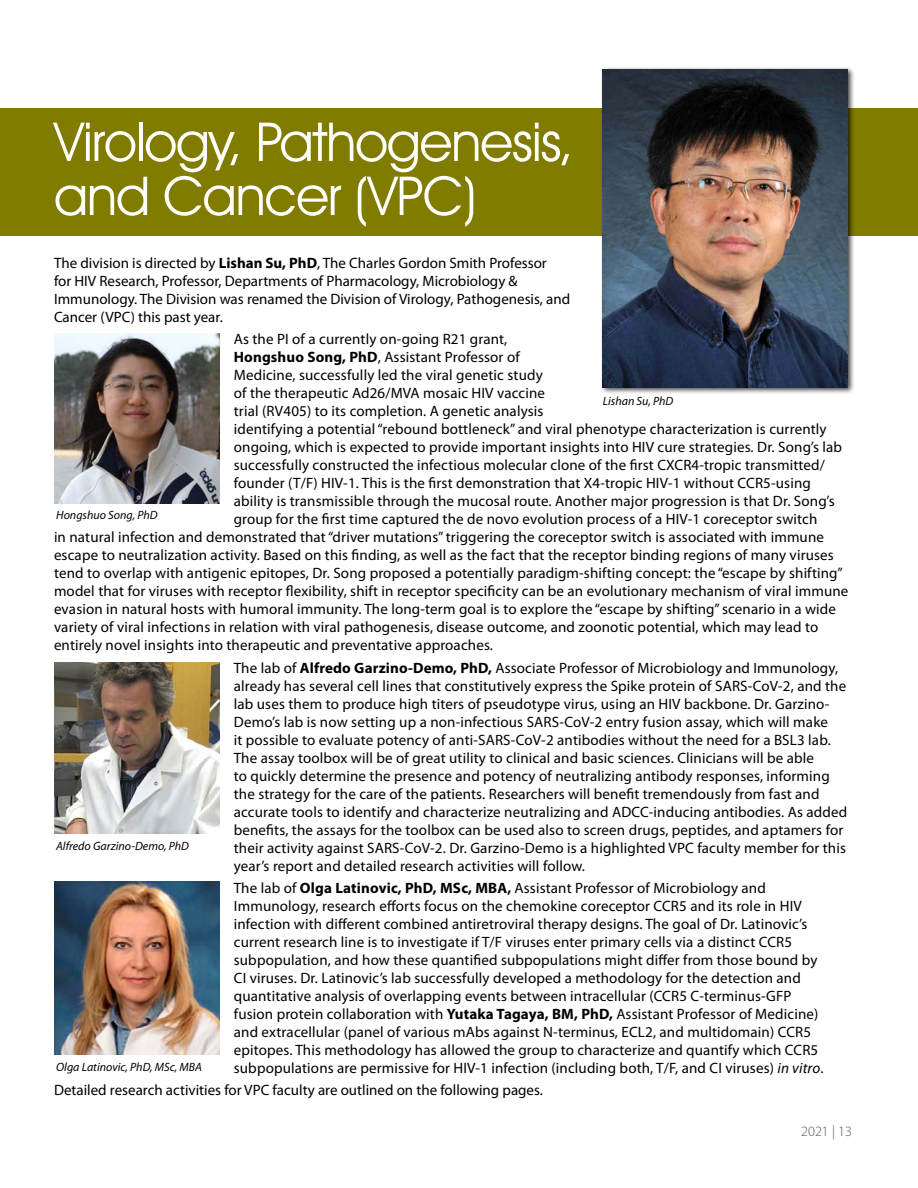
<style>
.page{position:relative;width:918px;height:1188px;background:#fff}
.page>*{position:absolute;margin:0;border:0;box-sizing:border-box;transform-origin:0 0}
.t1{font:54px/54px "Avant Garde IT Cby BT";letter-spacing:-.02em;color:#fff}
.t2{font:15px/18px "Myriad Pro";letter-spacing:.01em;color:#000}
.t3{font:300 14.25px "Myriad Pro";color:#58595b}
.t4{font:italic 12px "Myriad Pro";color:#000}
.s1{font-weight:700}
.s2{font-style:italic}
</style>
<div class="page">
<div style="left:0;top:108px;width:918px;height:128px;background:#817c00"></div>
<hr style="left:0;top:616px;width:1px;height:421px;background:#000">
<div style="left:600px;top:66px;width:255px;height:329px;background:#000;opacity:.75"></div>
<img style="left:603px;top:69px;width:245px;height:318px">
<img style="left:54px;top:333px;width:165px;height:171px">
<img style="left:54px;top:663px;width:165px;height:171px">
<img style="left:54px;top:881px;width:165px;height:173px">
<h1 class="t1" style="left:54px;top:114px;width:521px">Virology, Pathogenesis, and Cancer (VPC)</h1>
<p class="t2" style="left:54px;top:254px;width:518px">The division is directed by <span class="s1">Lishan Su, PhD</span>, The Charles Gordon Smith Professor<br>for HIV Research, Professor, Departments of Pharmacology, Microbiology &amp; Immunology. The Division was renamed the Division of Virology, Pathogenesis, and Cancer (VPC) this past year.</p>
<p class="t2" style="left:234px;top:330px;width:275px">As the PI of a currently on-going R21 grant,</p>
<p class="t2" style="left:234px;top:348px;width:287px"><span class="s1">Hongshuo Song, PhD</span>, Assistant Professor of</p>
<p class="t2" style="left:234px;top:366px;width:310px">Medicine, successfully led the viral genetic study</p>
<p class="t2" style="left:234px;top:384px;width:313px">of the therapeutic Ad26/MVA mosaic HIV vaccine</p>
<p class="t2" style="left:234px;top:402px;width:311px">trial (RV405) to its completion. A genetic analysis</p>
<p class="t2" style="left:234px;top:420px;width:594px">identifying a potential “rebound bottleneck” and viral phenotype characterization is currently</p>
<p class="t2" style="left:234px;top:438px;width:610px">ongoing, which is expected to provide important insights into HIV cure strategies. Dr. Song’s lab</p>
<p class="t2" style="left:234px;top:456px;width:593px">successfully constructed the infectious molecular clone of the first CXCR4-tropic transmitted/</p>
<p class="t2" style="left:234px;top:474px;width:579px">founder (T/F) HIV-1. This is the first demonstration that X4-tropic HIV-1 without CCR5-using</p>
<p class="t2" style="left:234px;top:492px;width:602px">ability is transmissible through the mucosal route. Another major progression is that Dr. Song’s</p>
<p class="t2" style="left:234px;top:510px;width:585px">group for the first time captured the de novo evolution process of a HIV-1 coreceptor switch</p>
<p class="t2" style="left:54px;top:528px;width:772px">in natural infection and demonstrated that “driver mutations” triggering the coreceptor switch is associated with immune</p>
<p class="t2" style="left:54px;top:546px;width:781px">escape to neutralization activity. Based on this finding, as well as the fact that the receptor binding regions of many viruses</p>
<p class="t2" style="left:54px;top:564px;width:790px">tend to overlap with antigenic epitopes, Dr. Song proposed a potentially paradigm-shifting concept: the “escape by shifting”</p>
<p class="t2" style="left:54px;top:582px;width:796px">model that for viruses with receptor flexibility, shift in receptor specificity can be an evolutionary mechanism of viral immune</p>
<p class="t2" style="left:54px;top:600px;width:784px">evasion in natural hosts with humoral immunity. The long-term goal is to explore the “escape by shifting” scenario in a wide</p>
<p class="t2" style="left:54px;top:618px;width:766px">variety of viral infections in relation with viral pathogenesis, disease outcome, and zoonotic potential, which may lead to</p>
<p class="t2" style="left:54px;top:636px;width:441px">entirely novel insights into therapeutic and preventative approaches.</p>
<p class="t2" style="left:234px;top:658px;width:615px">The lab of <span class="s1">Alfredo Garzino-Demo, PhD,</span> Associate Professor of Microbiology and Immunology, already has several cell lines that constitutively express the Spike protein of SARS-CoV-2, and the lab uses them to produce high titers of pseudotype virus, using an HIV backbone. Dr. Garzino-Demo’s lab is now setting up a non-infectious SARS-CoV-2 entry fusion assay, which will make<br>it possible to evaluate potency of anti-SARS-CoV-2 antibodies without the need for a BSL3 lab.<br>The assay toolbox will be of great utility to clinical and basic sciences. Clinicians will be able<br>to quickly determine the presence and potency of neutralizing antibody responses, informing the strategy for the care of the patients. Researchers will benefit tremendously from fast and accurate tools to identify and characterize neutralizing and ADCC-inducing antibodies. As added benefits, the assays for the toolbox can be used also to screen drugs, peptides, and aptamers for their activity against SARS-CoV-2. Dr. Garzino-Demo is a highlighted VPC faculty member for this year’s report and detailed research activities will follow.</p>
<p class="t2" style="left:234px;top:879px;width:591px">The lab of <span class="s1">Olga Latinovic, PhD, MSc, MBA,</span> Assistant Professor of Microbiology and Immunology, research efforts focus on the chemokine coreceptor CCR5 and its role in HIV infection with different combined antiretroviral therapy designs. The goal of Dr. Latinovic’s current research line is to investigate if T/F viruses enter primary cells via a distinct CCR5 subpopulation, and how these quantified subpopulations might differ from those bound by CI viruses. Dr. Latinovic’s lab successfully developed a methodology for the detection and quantitative analysis of overlapping events between intracellular (CCR5 C-terminus-GFP fusion protein collaboration with <span class="s1">Yutaka Tagaya, BM, PhD,</span> Assistant Professor of Medicine) and extracellular (panel of various mAbs against N-terminus, ECL2, and multidomain) CCR5 epitopes. This methodology has allowed the group to characterize and quantify which CCR5 subpopulations are permissive for HIV-1 infection (including both, T/F, and CI viruses) <span class="s2">in vitro</span>.</p>
<p class="t2" style="left:54px;top:1081px;width:491px">Detailed research activities for VPC faculty are outlined on the following pages.</p>
<p class="t4" style="left:603px;top:393px;width:72px">Lishan Su, PhD</p>
<p class="t4" style="left:56px;top:508px;width:103px">Hongshuo Song, PhD</p>
<p class="t4" style="left:56px;top:839px;width:134px">Alfredo Garzino-Demo, PhD</p>
<p class="t4" style="left:56px;top:1059px;width:147px">Olga Latinovic, PhD, MSc, MBA</p>
<p class="t3" style="left:801px;top:1123px;width:52px">2021 | 13</p>
</div>
